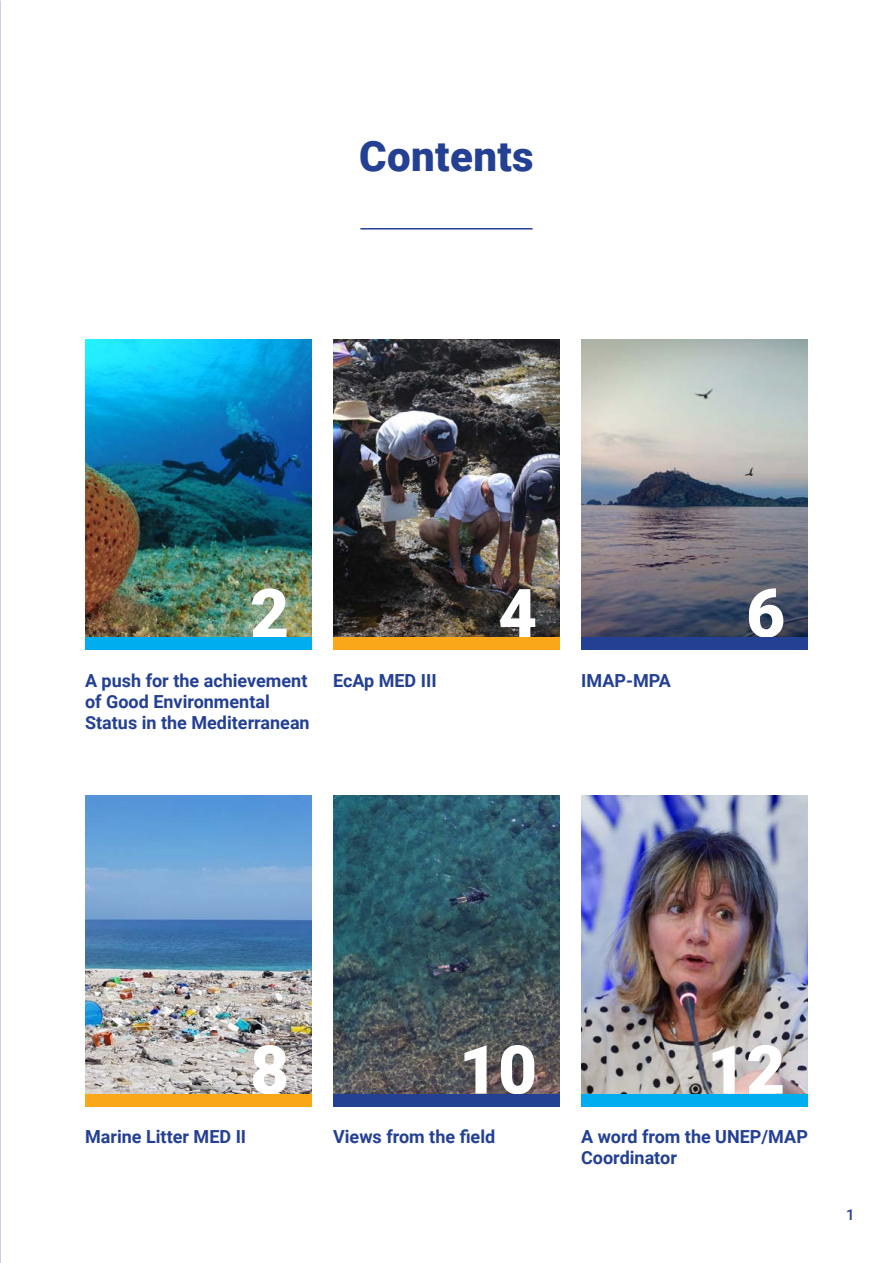
<style>
.page{position:relative;width:893px;height:1263px;background:#fff}
.page>*{position:absolute;margin:0;border:0;box-sizing:border-box;transform-origin:0 0}
.t1{font:900 67.5px "Roboto";color:#fff}
.t2{font:900 42px "Roboto";letter-spacing:.01em;color:#234093}
.t3{font:700 18px/21px "Roboto";color:#234093}
.t4{font:500 15px "Roboto";color:#234093}
</style>
<div class="page">
<hr style="left:360px;top:228px;width:173px;height:2px;background:#234093">
<img style="left:85px;top:339px;width:227px;height:298px">
<div style="left:85px;top:637px;width:227px;height:13px;background:#00aeef"></div>
<img style="left:333px;top:339px;width:227px;height:298px">
<div style="left:333px;top:637px;width:227px;height:13px;background:#faa81a"></div>
<img style="left:581px;top:339px;width:227px;height:298px">
<div style="left:581px;top:637px;width:227px;height:13px;background:#234093"></div>
<img style="left:85px;top:796px;width:227px;height:298px">
<div style="left:85px;top:1094px;width:227px;height:12px;background:#faa81a"></div>
<img style="left:333px;top:796px;width:227px;height:298px">
<div style="left:333px;top:1094px;width:227px;height:12px;background:#234093"></div>
<img style="left:581px;top:796px;width:227px;height:298px">
<div style="left:581px;top:1094px;width:227px;height:12px;background:#00aeef"></div>
<h2 class="t2" style="left:359px;top:127px;width:176px">Contents</h2>
<h1 class="t1" style="left:250px;top:566px;width:41px">2</h1>
<p class="t3" style="left:85px;top:669px;width:226px">A push for the achievement of Good Environmental<br>Status in the Mediterranean</p>
<p class="t3" style="left:333px;top:669px;width:105px">EcAp MED III</p>
<h1 class="t1" style="left:498px;top:566px;width:41px">4</h1>
<p class="t3" style="left:581px;top:669px;width:91px">IMAP-MPA</p>
<h1 class="t1" style="left:746px;top:566px;width:41px">6</h1>
<h1 class="t1" style="left:250px;top:1022px;width:41px">8</h1>
<p class="t3" style="left:85px;top:1126px;width:163px">Marine Litter MED II</p>
<h1 class="t1" style="left:459px;top:1022px;width:80px">10</h1>
<p class="t3" style="left:333px;top:1126px;width:164px">Views from the field</p>
<h1 class="t1" style="left:707px;top:1022px;width:80px">12</h1>
<p class="t3" style="left:581px;top:1126px;width:228px">A word from the UNEP/MAP<br>Coordinator</p>
<p class="t4" style="left:846px;top:1204px;width:10px">1</p>
</div>
